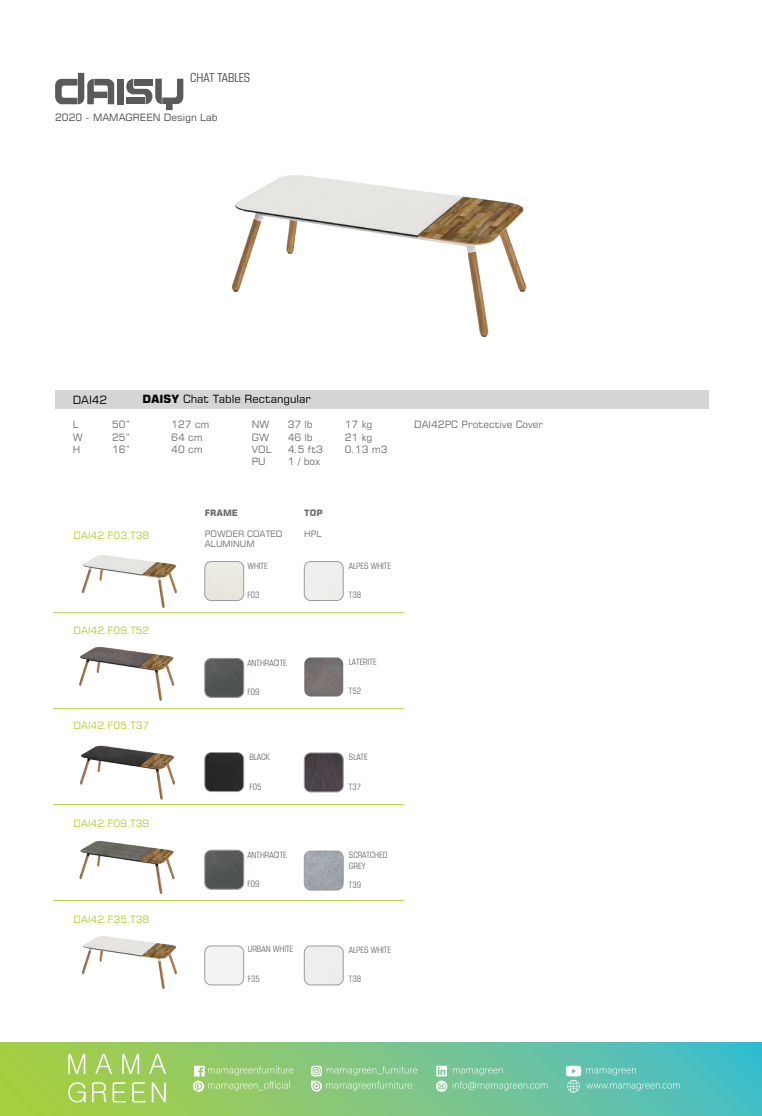
<style>
.page{position:relative;width:762px;height:1116px;background:#fff}
.page>*{position:absolute;margin:0;border:0;box-sizing:border-box;transform-origin:0 0}
.t1{font:condensed 12.5px "Square 721 BT";color:#4d4e50}
.t2{font:11.25px "Square 721 BT";color:#030505}
.t3{font:10.12px "Myriad Pro";color:#fff}
.t4{font:10px/12px "Square 721 BT";color:#6e7172}
.t5{font:10px "Square 721 BT";color:#b8cd3a}
.t6{font:10px "Square 721 BT";color:#4d4e50}
.t7{font:10px "Square 721 BT";color:#b7cd3a}
.t8{font:condensed 8.75px/10.5px "Square 721 BT";color:#6e7072}
.t9{font:8.75px/10.5px "Square 721 BT";color:#6e7172}
.t10{font:700 8.75px "Square 721 BT";color:#6e7172}
.s1{font-weight:700}
.s2{color:#b8cd3a}
</style>
<div class="page">
<img style="left:231px;top:175px;width:296px;height:162px">
<div style="left:117px;top:79px;width:7px;height:25px;background:#595a5c"></div>
<svg style="left:126px;top:79px;width:57px;height:31px"></svg>
<svg style="left:55px;top:73px;width:59px;height:31px"></svg>
<svg style="left:0;top:1042px;width:761px;height:73px;background:#79c586"></svg>
<svg style="left:193px;top:1065px;width:100px;height:26px;background:#a0d180"></svg>
<svg style="left:311px;top:1065px;width:106px;height:26px;background:#93cd93"></svg>
<svg style="left:565px;top:1065px;width:114px;height:27px;background:#6fc8bb"></svg>
<svg style="left:436px;top:1065px;width:111px;height:26px;background:#83caa6"></svg>
<svg style="left:68px;top:1053px;width:98px;height:49px;background:#aed570"></svg>
<div style="left:55px;top:390px;width:653px;height:18px;background:#d4d5d5"></div>
<hr style="left:53px;top:612px;width:350px;height:1px;background:#b8cd3a">
<hr style="left:53px;top:708px;width:350px;height:1px;background:#b8cd3a">
<hr style="left:53px;top:804px;width:350px;height:1px;background:#b8cd3a">
<img style="left:304px;top:657px;width:39px;height:39px">
<img style="left:206px;top:658px;width:37px;height:39px">
<div style="left:204px;top:658px;width:40px;height:39px;border:1px solid #949698;border-radius:6px"></div>
<img style="left:206px;top:851px;width:37px;height:37px">
<div style="left:204px;top:849px;width:40px;height:40px;border:1px solid #949698;border-radius:6px"></div>
<img style="left:304px;top:754px;width:39px;height:37px">
<div style="left:304px;top:752px;width:39px;height:40px;border:1px solid #9b9b9b;border-radius:6px"></div>
<img style="left:205px;top:752px;width:38px;height:39px">
<div style="left:204px;top:752px;width:40px;height:39px;border:1px solid #9b9b9b;border-radius:6px"></div>
<img style="left:304px;top:561px;width:39px;height:39px">
<div style="left:304px;top:561px;width:39px;height:39px;border:1px solid #9b9b9b;border-radius:6px"></div>
<img style="left:304px;top:852px;width:39px;height:37px">
<div style="left:304px;top:850px;width:39px;height:40px;border:1px solid #9b9b9b;border-radius:6px"></div>
<img style="left:205px;top:563px;width:38px;height:37px">
<div style="left:204px;top:561px;width:40px;height:39px;border:1px solid #9b9b9b;border-radius:6px"></div>
<img style="left:81px;top:555px;width:97px;height:52px">
<img style="left:81px;top:936px;width:97px;height:52px">
<img style="left:79px;top:646px;width:96px;height:53px">
<img style="left:80px;top:745px;width:96px;height:53px">
<img style="left:79px;top:840px;width:96px;height:53px">
<img style="left:304px;top:947px;width:39px;height:37px">
<div style="left:304px;top:945px;width:39px;height:39px;border:1px solid #9b9b9b;border-radius:6px"></div>
<img style="left:205px;top:947px;width:38px;height:37px">
<div style="left:204px;top:945px;width:40px;height:39px;border:1px solid #9b9b9b;border-radius:6px"></div>
<hr style="left:53px;top:899px;width:350px;height:1px;background:#b8cd3a">
<h1 class="t1" style="left:190px;top:70px;width:61px">CHAT TABLES</h1>
<p class="t6" style="left:55px;top:111px;width:164px">2020 - MAMAGREEN Design Lab</p>
<p class="t2" style="left:73px;top:392px;width:36px">DAI42</p>
<p class="t2" style="left:142px;top:392px;width:170px"><span class="s1">DAISY</span> Chat Table Rectangular</p>
<p class="t4" style="left:73px;top:418px;width:12px">L<br>W<br>H</p>
<p class="t4" style="left:171px;top:418px;width:40px">127 cm<br>64 cm<br>40 cm</p>
<p class="t4" style="left:251px;top:418px;width:21px">NW<br>GW<br>VOL<br>PU</p>
<p class="t4" style="left:287px;top:418px;width:37px">37 lb<br>46 lb<br>4.5 ft3</p>
<p class="t4" style="left:112px;top:418px;width:20px;text-align:justify">50” 25” 16”</p>
<p class="t4" style="left:414px;top:418px;width:130px">DAI42PC Protective Cover</p>
<p class="t4" style="left:344px;top:418px;width:29px">17 kg<br>21 kg</p>
<p class="t4" style="left:344px;top:442px;width:44px">0.13 m3</p>
<p class="t4" style="left:287px;top:454px;width:34px">1 / box</p>
<p class="t5" style="left:73px;top:528px;width:77px">DAI42.F03.T38</p>
<p class="t5" style="left:73px;top:624px;width:77px">DAI42.F09.T52</p>
<p class="t7" style="left:73px;top:719px;width:77px"><span class="s2">DAI42</span>.F05.T37</p>
<p class="t5" style="left:73px;top:817px;width:77px">DAI42.F09.T39</p>
<p class="t5" style="left:73px;top:912px;width:77px">DAI42.F35.T38</p>
<p class="t10" style="left:205px;top:507px;width:35px">FRAME</p>
<p class="t9" style="left:205px;top:528px;width:79px">POWDER COATED<br>ALUMINUM</p>
<p class="t10" style="left:304px;top:507px;width:20px">TOP</p>
<p class="t9" style="left:304px;top:528px;width:19px">HPL</p>
<p class="t8" style="left:247px;top:560px;width:22px">WHITE</p>
<p class="t8" style="left:247px;top:590px;width:14px">F03</p>
<p class="t8" style="left:349px;top:560px;width:44px">ALPES WHITE</p>
<p class="t8" style="left:349px;top:589px;width:14px">T38</p>
<p class="t8" style="left:247px;top:657px;width:41px">ANTHRACITE</p>
<p class="t8" style="left:247px;top:686px;width:14px">F09</p>
<p class="t8" style="left:349px;top:656px;width:29px">LATERITE</p>
<p class="t8" style="left:349px;top:685px;width:14px">T52</p>
<p class="t8" style="left:249px;top:751px;width:22px">BLACK</p>
<p class="t8" style="left:349px;top:751px;width:20px">SLATE</p>
<p class="t8" style="left:249px;top:781px;width:14px">F05</p>
<p class="t8" style="left:349px;top:781px;width:14px">T37</p>
<p class="t8" style="left:247px;top:848px;width:41px">ANTHRACITE</p>
<p class="t8" style="left:247px;top:878px;width:14px">F09</p>
<p class="t8" style="left:248px;top:943px;width:47px">URBAN WHITE</p>
<p class="t8" style="left:248px;top:973px;width:14px">F35</p>
<p class="t8" style="left:349px;top:849px;width:40px">SCRATCHED<br>GREY</p>
<p class="t8" style="left:349px;top:879px;width:14px">T39</p>
<p class="t8" style="left:349px;top:944px;width:44px">ALPES WHITE</p>
<p class="t8" style="left:349px;top:973px;width:14px">T38</p>
<p class="t3" style="left:377px;top:1063px;width:7px">_</p>
</div>
